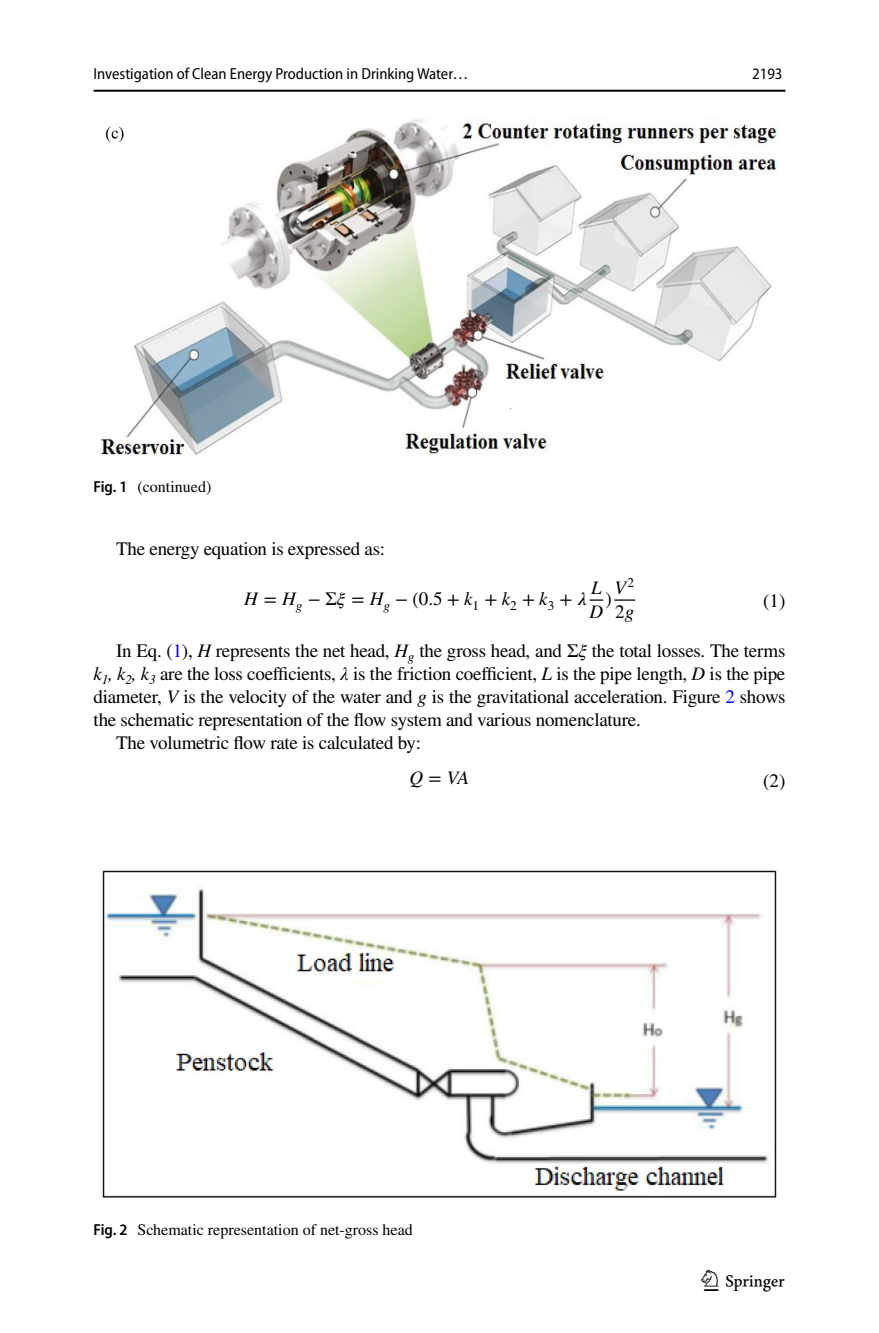
<style>
.page{position:relative;width:879px;height:1333px;background:#fff}
.page>*{position:absolute;margin:0;border:0;box-sizing:border-box;transform-origin:0 0}
.t1{font:30px "Springnew Regular 5";color:#000}
.t2{font:19px "STIX";letter-spacing:-.015em;color:#000}
.t3{font:19px "STIX Math";color:#000}
.t4{font:italic 19px/24.4px "STIX General";color:#000}
.t5{font:19px "STIX General Italic 2";color:#000}
.t6{font:16px "STIX";color:#000}
.t7{font:16px "Myriad Pro Semi Cn 4";color:#000}
.t8{font:semi-condensed 16px "Myriad Pro";color:#000}
.s1{font-family:"Myriad Pro";font-weight:600;font-stretch:semi-condensed}
.s2{font-style:normal}
.s3{font-family:"STIX General";font-style:italic}
.s4{font-style:italic}
.s5{font-family:"STIX General"}
.s6{color:#00f}
.s7{font-family:"STIX Math Regular 2"}
</style>
<div class="page">
<hr style="left:94px;top:90px;width:691px;height:2px;background:#000">
<svg style="left:589px;top:599px;width:14px;height:1px"></svg>
<svg style="left:614px;top:599px;width:21px;height:1px"></svg>
<img style="left:101px;top:119px;width:677px;height:336px">
<img style="left:102px;top:870px;width:675px;height:328px">
<p class="t7" style="left:94px;top:65px;width:376px">Investigation of Clean Energy Production in Drinking Water…</p>
<p class="t8" style="left:752px;top:65px;width:32px">2193</p>
<p class="t6" style="left:94px;top:476px;width:119px"><span class="s1">Fig. 1</span> (continued)</p>
<p class="t2" style="left:116px;top:535px;width:270px">The energy equation is expressed as:</p>
<p class="t4" style="left:614px;top:577px;width:21px">V<sup>2<br></sup><span class="s2">2</span>g</p>
<p class="t4" style="left:589px;top:577px;width:15px">L<br>D</p>
<p class="t3" style="left:605px;top:592px;width:8px">)</p>
<p class="t3" style="left:244px;top:592px;width:345px"><span class="s3">H</span>=<span class="s3">H</span><sub>g</sub> −Σ<span class="s4">𝜉</span>=<span class="s3">H</span><sub>g</sub> −(<span class="s5">0.5</span>+<span class="s3">k</span><sub>1</sub> +<span class="s3">k</span><sub>2</sub> +<span class="s3">k</span><sub>3</sub> +<span class="s4">𝜆</span></p>
<p class="t2" style="left:763px;top:587px;width:24px">(1)</p>
<p class="t2" style="left:116px;top:637px;width:671px">In Eq. (<span class="s6">1</span>), <span class="s4">H</span> represents the net head, <span class="s4">H</span><sub>g</sub> the gross head, and Σ<span class="s4">ξ</span> the total losses. The terms</p>
<p class="t2" style="left:94px;top:660px;width:693px"><span class="s4">k</span><sub>1</sub><span class="s4">, k</span><sub>2</sub><span class="s4">, k</span><sub>3</sub> are the loss coefficients, <span class="s4">λ</span> is the friction coefficient, <span class="s4">L</span> is the pipe length, <span class="s4">D</span> is the pipe</p>
<p class="t2" style="left:94px;top:683px;width:693px">diameter, <span class="s4">V</span> is the velocity of the water and <span class="s4">g</span> is the gravitational acceleration. Figure <span class="s6">2</span> shows</p>
<p class="t2" style="left:94px;top:706px;width:549px">the schematic representation of the flow system and various nomenclature.</p>
<p class="t2" style="left:116px;top:729px;width:306px">The volumetric flow rate is calculated by:</p>
<p class="t5" style="left:409px;top:771px;width:61px">Q<span class="s7">=</span>VA</p>
<p class="t2" style="left:763px;top:767px;width:24px">(2)</p>
<p class="t6" style="left:94px;top:1218px;width:321px"><span class="s1">Fig. 2</span> Schematic representation of net-gross head</p>
<h1 class="t1" style="left:704px;top:1269px;width:83px">1 3</h1>
</div>
